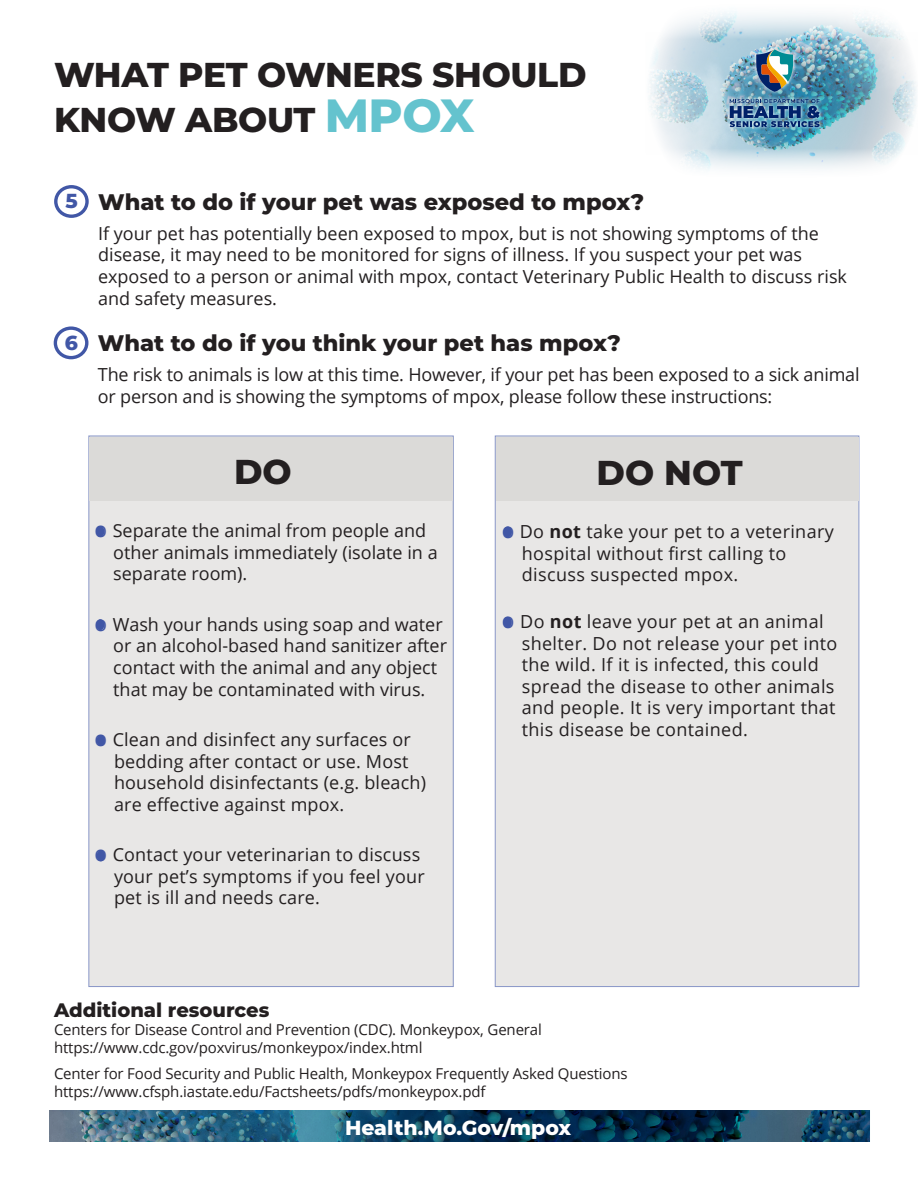
<style>
.page{position:relative;width:918px;height:1188px;background:#fff}
.page>*{position:absolute;margin:0;border:0;box-sizing:border-box;transform-origin:0 0}
.B_head{font:800 34.5px "Montserrat";letter-spacing:-.01em;color:#231f20}
.B_head-2{font:800 22.5px "Montserrat";color:#231f20}
.t1{font:800 20.4px "Montserrat";color:#fff}
.t2{font:800 20.25px "Montserrat";color:#4157a6}
.B_head-3{font:800 19.5px "Montserrat";color:#231f20}
.Body_copy{font:18px/21.6px "Open Sans";color:#231f20}
.Body_copy-2{font:18px/21.6px "Open Sans";letter-spacing:.02em;color:#231f20}
.Body_copy-3{font:15px "Open Sans";letter-spacing:-.01em;color:#231f20}
.s1{font-size:46.5px;color:#64c3ce}
.s2{font-size:21px;color:#4157a6}
.s3{font-weight:700}
</style>
<div class="page">
<img style="left:50px;top:1111px;width:820px;height:30px">
<div style="left:54px;top:185px;width:35px;height:33px;border:3px solid #4157a6;border-radius:50%"></div>
<div style="left:54px;top:326px;width:34px;height:33px;border:3px solid #4157a6;border-radius:50%"></div>
<div style="left:89px;top:436px;width:364px;height:551px;background:#e8e7e6"></div>
<div style="left:89px;top:437px;width:364px;height:64px;background:#dbdad8"></div>
<div style="left:495px;top:436px;width:364px;height:551px;background:#e8e7e6"></div>
<div style="left:496px;top:437px;width:363px;height:64px;background:#dbdad8"></div>
<div style="left:503px;top:526px;width:9px;height:12px;background:#4157a6;border-radius:50%"></div>
<div style="left:503px;top:617px;width:9px;height:11px;background:#4157a6;border-radius:50%"></div>
<div style="left:96px;top:526px;width:8px;height:11px;background:#4157a6;border-radius:50%"></div>
<div style="left:96px;top:619px;width:8px;height:11px;background:#4157a6;border-radius:50%"></div>
<div style="left:97px;top:735px;width:8px;height:11px;background:#4157a6;border-radius:50%"></div>
<div style="left:97px;top:850px;width:8px;height:11px;background:#4157a6;border-radius:50%"></div>
<img style="left:649px;top:11px;width:268px;height:159px">
<img style="left:726px;top:46px;width:97px;height:85px">
<svg style="left:756px;top:49px;width:37px;height:43px;background:#758c8e"></svg>
<svg style="left:730px;top:99px;width:90px;height:28px;background:#48749e"></svg>
<p class="B_head" style="left:54px;top:50px;width:534px">WHAT PET OWNERS SHOULD</p>
<p class="B_head" style="left:54px;top:95px;width:422px">KNOW ABOUT <span class="s1">MPOX</span></p>
<p class="t2" style="left:65px;top:186px;width:14px">5</p>
<p class="t2" style="left:65px;top:328px;width:15px">6</p>
<p class="B_head-2" style="left:98px;top:185px;width:548px">What to do if your pet was exposed to mpox?</p>
<p class="Body_copy" style="left:98px;top:222px;width:750px">If your pet has potentially been exposed to mpox, but is not showing symptoms of the disease, it may need to be monitored for signs of illness. If you suspect your pet was exposed to a person or animal with mpox, contact Veterinary Public Health to discuss risk and safety measures.</p>
<p class="B_head-2" style="left:98px;top:327px;width:525px">What to do if you think your pet has mpox?</p>
<p class="Body_copy" style="left:98px;top:363px;width:763px">The risk to animals is low at this time. However, if your pet has been exposed to a sick animal or person and is showing the symptoms of mpox, please follow these instructions:</p>
<p class="B_head" style="left:234px;top:447px;width:59px">DO</p>
<p class="B_head" style="left:597px;top:448px;width:148px">DO NOT</p>
<p class="Body_copy-2" style="left:502px;top:520px;width:334px"><span class="s2">o</span> Do <span class="s3">not</span> take your pet to a veterinary</p>
<p class="Body_copy-2" style="left:522px;top:542px;width:266px">hospital without first calling to</p>
<p class="Body_copy-2" style="left:522px;top:563px;width:218px">discuss suspected mpox.</p>
<p class="Body_copy-2" style="left:502px;top:610px;width:323px"><span class="s2">o</span> Do <span class="s3">not</span> leave your pet at an animal</p>
<p class="Body_copy-2" style="left:522px;top:632px;width:317px">shelter. Do not release your pet into the wild. If it is infected, this could spread the disease to other animals and people. It is very important that this disease be contained.</p>
<p class="Body_copy" style="left:95px;top:519px;width:333px"><span class="s2">o</span> Separate the animal from people and</p>
<p class="Body_copy" style="left:113px;top:541px;width:326px">other animals immediately (isolate in a</p>
<p class="Body_copy" style="left:113px;top:563px;width:136px">separate room).</p>
<p class="Body_copy" style="left:95px;top:613px;width:354px;text-align:right"><span class="s2">o</span> Wash your hands using soap and water or an alcohol-based hand sanitizer after</p>
<p class="Body_copy" style="left:113px;top:656px;width:325px">contact with the animal and any object</p>
<p class="Body_copy" style="left:113px;top:678px;width:314px">that may be contaminated with virus.</p>
<p class="Body_copy" style="left:95px;top:728px;width:318px"><span class="s2">o</span> Clean and disinfect any surfaces or</p>
<p class="Body_copy" style="left:114px;top:750px;width:314px">bedding after contact or use. Most household disinfectants (e.g. bleach) are effective against mpox.</p>
<p class="Body_copy" style="left:114px;top:843px;width:312px;text-indent:-19px"><span class="s2">o</span> Contact your veterinarian to discuss your pet’s symptoms if you feel your pet is ill and needs care.</p>
<p class="B_head-3" style="left:54px;top:996px;width:217px">Additional resources</p>
<p class="Body_copy-3" style="left:54px;top:1019px;width:489px">Centers for Disease Control and Prevention (CDC). Monkeypox, General</p>
<p class="Body_copy-3" style="left:54px;top:1037px;width:370px">https://www.cdc.gov/poxvirus/monkeypox/index.html</p>
<p class="Body_copy-3" style="left:54px;top:1063px;width:575px">Center for Food Security and Public Health, Monkeypox Frequently Asked Questions</p>
<p class="Body_copy-3" style="left:54px;top:1081px;width:433px">https://www.cfsph.iastate.edu/Factsheets/pdfs/monkeypox.pdf</p>
<p class="t1" style="left:345px;top:1113px;width:228px">Health.Mo.Gov/mpox</p>
</div>
